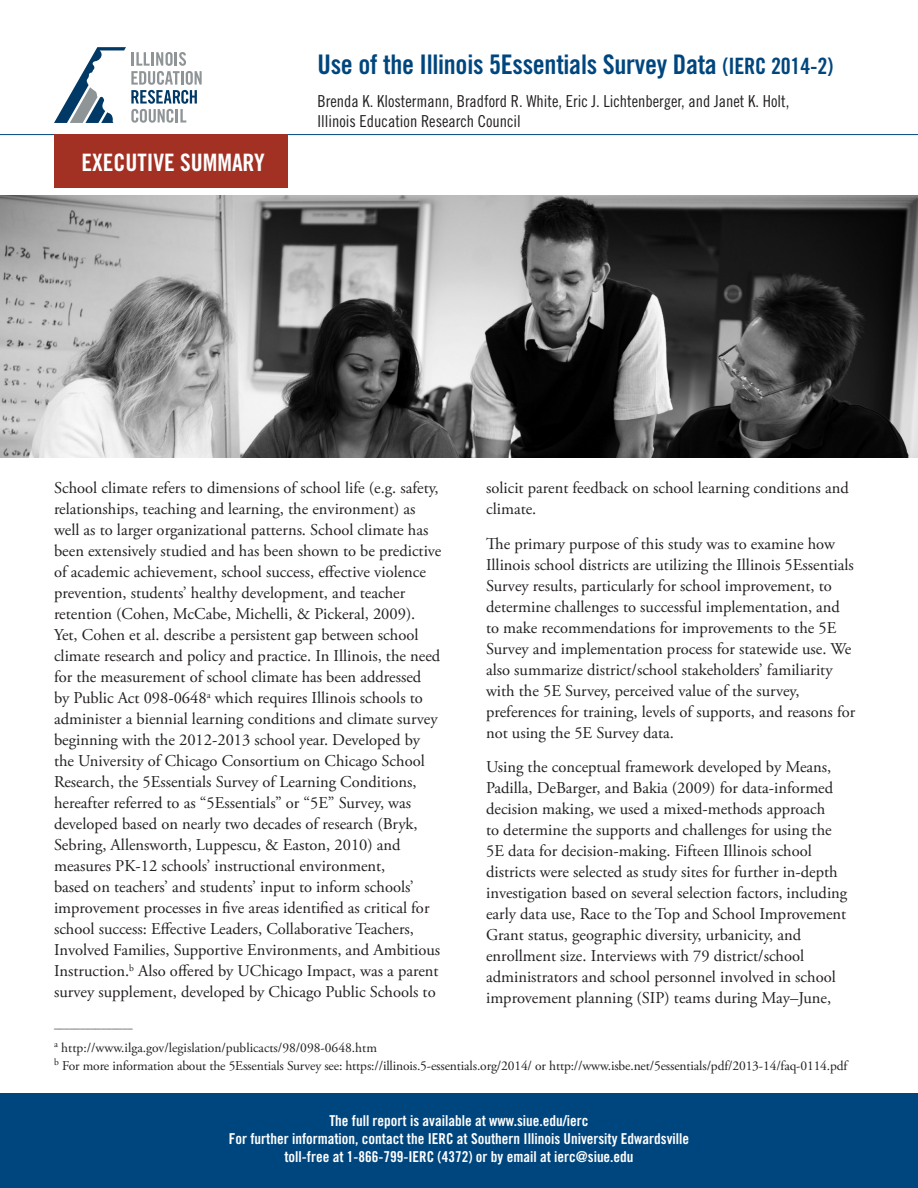
<style>
.page{position:relative;width:918px;height:1188px;background:#fff}
.page>*{position:absolute;margin:0;border:0;box-sizing:border-box;transform-origin:0 0}
.Main_Header{font:27px "Trade Gothic LT Std Bd Cn 20";letter-spacing:-.01em;color:#00467e}
.Research_Highlights{font:24px "Trade Gothic LT Std Bd Cn 20";color:#fff}
.Body_Text{font:16.5px/21px "Adobe Garamond Pro";color:#231f20}
.Author{font:16.5px/19.8px "Trade Gothic LT Std Cn 18";color:#231f20}
.t1{font:15px/18px "Trade Gothic LT Std Bd Cn 20";color:#fff;text-align:center}
.Footnotes{font:13.5px "Adobe Garamond Pro";letter-spacing:-.01em;color:#231f20}
.Footnotes-2{font:10.5px "Adobe Garamond Pro";color:#231f20}
.s1{font-size:22.5px}
</style>
<div class="page">
<div style="left:0;top:1094px;width:918px;height:94px;background:#00467e"></div>
<svg style="left:54px;top:47px;width:148px;height:76px"></svg>
<hr style="left:0;top:134px;width:918px;height:1px;background:#00467e">
<div style="left:54px;top:134px;width:234px;height:54px;background:#a33123"></div>
<img style="left:0;top:196px;width:918px;height:261px">
<p class="Main_Header" style="left:318px;top:48px;width:517px">Use of the Illinois 5Essentials Survey Data <span class="s1">(IERC 2014-2)</span></p>
<p class="Research_Highlights" style="left:81px;top:148px;width:185px">EXECUTIVE SUMMARY</p>
<p class="Author" style="left:318px;top:91px;width:473px">Brenda K. Klostermann, Bradford R. White, Eric J. Lichtenberger, and Janet K. Holt,<br>Illinois Education Research Council</p>
<p class="Body_Text" style="left:54px;top:478px;width:389px">School climate refers to dimensions of school life (e.g. safety, relationships, teaching and learning, the environment) as well as to larger organizational patterns. School climate has been extensively studied and has been shown to be predictive of academic achievement, school success, effective violence prevention, students’ healthy development, and teacher retention (Cohen, McCabe, Michelli, &amp; Pickeral, 2009).<br>Yet, Cohen et al. describe a persistent gap between school climate research and policy and practice. In Illinois, the need for the measurement of school climate has been addressed<br>by Public Act 098-0648<sup>a</sup> which requires Illinois schools to administer a biennial learning conditions and climate survey beginning with the 2012-2013 school year. Developed by the University of Chicago Consortium on Chicago School Research, the 5Essentials Survey of Learning Conditions, hereafter referred to as “5Essentials” or “5E” Survey, was developed based on nearly two decades of research (Bryk, Sebring, Allensworth, Luppescu, &amp; Easton, 2010) and measures PK-12 schools’ instructional environment,<br>based on teachers’ and students’ input to inform schools’ improvement processes in five areas identified as critical for school success: Effective Leaders, Collaborative Teachers, Involved Families, Supportive Environments, and Ambitious Instruction.<sup>b</sup> Also offered by UChicago Impact, was a parent survey supplement, developed by Chicago Public Schools to</p>
<p class="Body_Text" style="left:486px;top:478px;width:364px">solicit parent feedback on school learning conditions and climate.</p>
<p class="Body_Text" style="left:486px;top:534px;width:371px">The primary purpose of this study was to examine how Illinois school districts are utilizing the Illinois 5Essentials Survey results, particularly for school improvement, to determine challenges to successful implementation, and to make recommendations for improvements to the 5E Survey and implementation process for statewide use. We also summarize district/school stakeholders’ familiarity with the 5E Survey, perceived value of the survey, preferences for training, levels of supports, and reasons for not using the 5E Survey data.</p>
<p class="Body_Text" style="left:486px;top:757px;width:363px">Using the conceptual framework developed by Means, Padilla, DeBarger, and Bakia (2009) for data-informed decision making, we used a mixed-methods approach<br>to determine the supports and challenges for using the 5E data for decision-making. Fifteen Illinois school districts were selected as study sites for further in-depth investigation based on several selection factors, including early data use, Race to the Top and School Improvement Grant status, geographic diversity, urbanicity, and enrollment size. Interviews with 79 district/school administrators and school personnel involved in school improvement planning (SIP) teams during May–June,</p>
<p class="Footnotes-2" style="left:54px;top:1019px;width:80px">_______________</p>
<p class="Footnotes" style="left:54px;top:1040px;width:324px"><sup>a</sup> http://www.ilga.gov/legislation/publicacts/98/098-0648.htm</p>
<p class="Footnotes" style="left:54px;top:1058px;width:795px"><sup>b</sup> For more information about the 5Essentials Survey see: https://illinois.5-essentials.org/2014/ or http://www.isbe.net/5essentials/pdf/2013-14/faq-0114.pdf</p>
<p class="t1" style="left:229px;top:1111px;width:462px">The full report is available at www.siue.edu/ierc<br>For further information, contact the IERC at Southern Illinois University Edwardsville toll-free at 1-866-799-IERC (4372) or by email at ierc@siue.edu</p>
</div>
